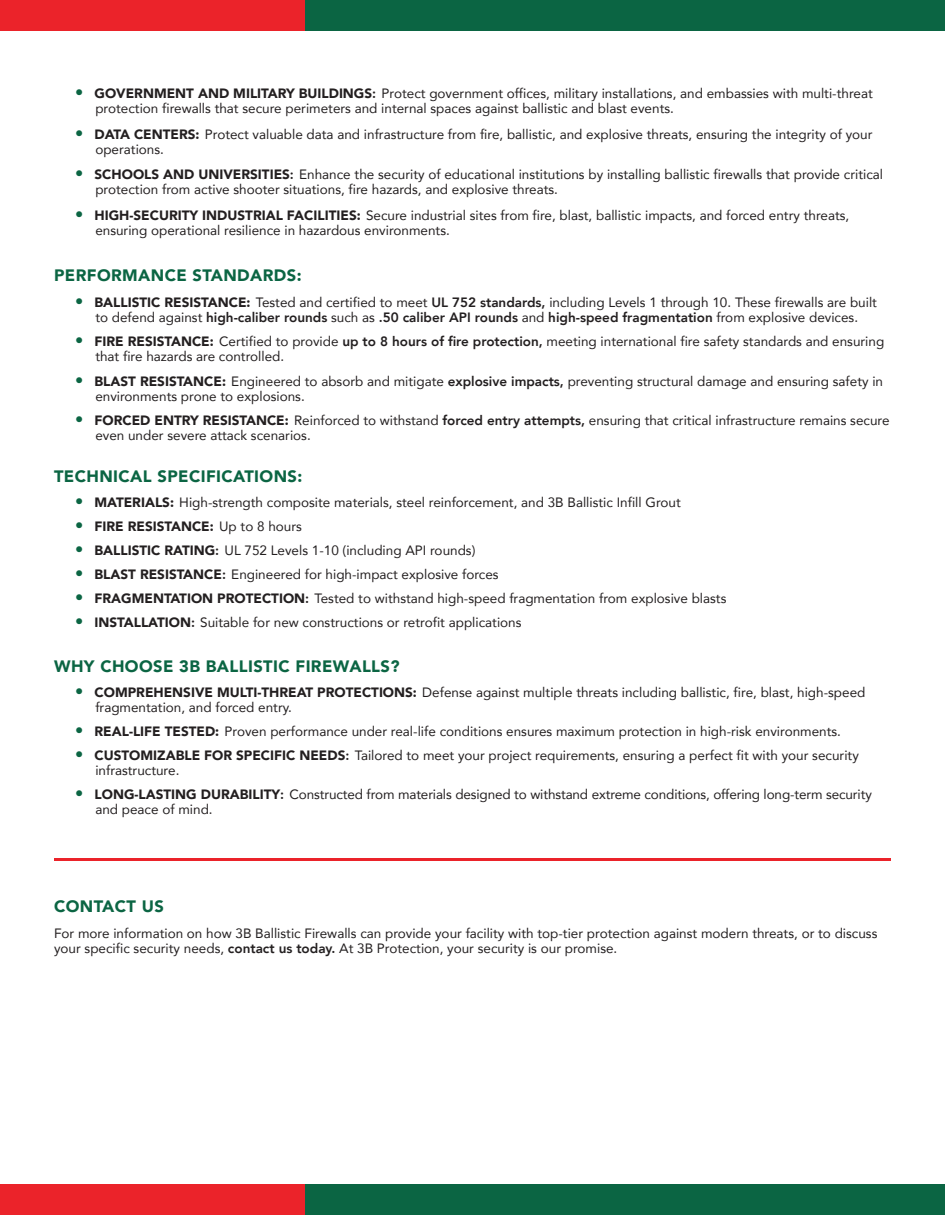
<style>
.page{position:relative;width:945px;height:1215px;background:#fff}
.page>*{position:absolute;margin:0;border:0;box-sizing:border-box;transform-origin:0 0}
.t1{font:900 16.5px "Avenir";letter-spacing:.025em;color:#0b6543}
.t2{font:13.5px/15px "Avenir";color:#231f20}
.t3{font:900 13.5px "Avenir";color:#231f20}
.s1{font-weight:900;font-size:16.5px;color:#0b6543}
.s2{font-weight:900}
.s3{font-weight:800}
.s4{font-size:16.5px;color:#0b6543}
.s5{font-weight:400}
</style>
<div class="page">
<div style="left:0;top:1185px;width:945px;height:30px;background:#eb232a"></div>
<div style="left:305px;top:1185px;width:640px;height:30px;background:#0b6543"></div>
<div style="left:0;top:0;width:916px;height:30px;background:#eb232a"></div>
<div style="left:305px;top:0;width:640px;height:30px;background:#0b6543"></div>
<hr style="left:54px;top:858px;width:837px;height:3px;background:#eb232a">
<p class="t2" style="left:95px;top:86px;width:779px;text-indent:-20px"><span class="s1">•</span> <span class="s2">GOVERNMENT AND MILITARY BUILDINGS</span><span class="s3">:</span> Protect government offices, military installations, and embassies with multi-threat protection firewalls that secure perimeters and internal spaces against ballistic and blast events.</p>
<p class="t2" style="left:95px;top:126px;width:779px;text-indent:-20px"><span class="s1">•</span> <span class="s2">DATA CENTERS:</span> Protect valuable data and infrastructure from fire, ballistic, and explosive threats, ensuring the integrity of your operations.</p>
<p class="t2" style="left:95px;top:167px;width:789px;text-indent:-20px"><span class="s1">•</span> <span class="s2">SCHOOLS AND UNIVERSITIES</span><span class="s3">:</span> Enhance the security of educational institutions by installing ballistic firewalls that provide critical protection from active shooter situations, fire hazards, and explosive threats.</p>
<p class="t2" style="left:95px;top:207px;width:755px;text-indent:-20px"><span class="s1">•</span> <span class="s2">HIGH-SECURITY INDUSTRIAL FACILITIES:</span> Secure industrial sites from fire, blast, ballistic impacts, and forced entry threats, ensuring operational resilience in hazardous environments.</p>
<p class="t1" style="left:54px;top:261px;width:249px">PERFORMANCE STANDARDS:</p>
<p class="t2" style="left:75px;top:294px;width:803px;text-align:center"><span class="s1">•</span> <span class="s2">BALLISTIC RESISTANCE:</span> Tested and certified to meet <span class="s3">UL 752 standards,</span> including Levels 1 through 10. These firewalls are built to defend against <span class="s3">high-caliber rounds</span> such as <span class="s3">.50 caliber API rounds</span> and <span class="s3">high-speed fragmentation</span> from explosive devices.</p>
<p class="t2" style="left:95px;top:333px;width:790px;text-indent:-20px"><span class="s1">•</span> <span class="s2">FIRE RESISTANCE:</span> Certified to provide <span class="s3">up to 8 hours of fire protection,</span> meeting international fire safety standards and ensuring that fire hazards are controlled.</p>
<p class="t2" style="left:95px;top:374px;width:789px;text-indent:-20px"><span class="s1">•</span> <span class="s2">BLAST RESISTANCE:</span> Engineered to absorb and mitigate <span class="s3">explosive impacts,</span> preventing structural damage and ensuring safety in environments prone to explosions.</p>
<p class="t2" style="left:95px;top:413px;width:796px;text-indent:-20px"><span class="s1">•</span> <span class="s2">FORCED ENTRY RESISTANCE:</span> Reinforced to withstand <span class="s3">forced entry attempts,</span> ensuring that critical infrastructure remains secure even under severe attack scenarios.</p>
<p class="t1" style="left:54px;top:462px;width:250px">TECHNICAL SPECIFICATIONS:</p>
<p class="t2" style="left:75px;top:495px;width:607px"><span class="s1">•</span> <span class="s2">MATERIALS:</span> High-strength composite materials, steel reinforcement, and 3B Ballistic Infill Grout</p>
<p class="t3" style="left:75px;top:515px;width:228px"><span class="s4">•</span> FIRE RESISTANCE: <span class="s5">Up to 8 hours</span></p>
<p class="t2" style="left:75px;top:543px;width:402px"><span class="s1">•</span> <span class="s2">BALLISTIC RATING</span><span class="s3">:</span> UL 752 Levels 1-10 (including API rounds)</p>
<p class="t2" style="left:75px;top:567px;width:425px"><span class="s1">•</span> <span class="s2">BLAST RESISTANCE</span><span class="s3">:</span> Engineered for high-impact explosive forces</p>
<p class="t2" style="left:75px;top:591px;width:653px"><span class="s1">•</span> <span class="s2">FRAGMENTATION PROTECTION</span><span class="s3">:</span> Tested to withstand high-speed fragmentation from explosive blasts</p>
<p class="t2" style="left:75px;top:615px;width:448px"><span class="s1">•</span> <span class="s2">INSTALLATION</span><span class="s3">:</span> Suitable for new constructions or retrofit applications</p>
<p class="t1" style="left:54px;top:652px;width:347px">WHY CHOOSE 3B BALLISTIC FIREWALLS?</p>
<p class="t2" style="left:95px;top:685px;width:772px;text-indent:-20px"><span class="s1">•</span> <span class="s2">COMPREHENSIVE MULTI-THREAT PROTECTIONS:</span> Defense against multiple threats including ballistic, fire, blast, high-speed fragmentation, and forced entry.</p>
<p class="t2" style="left:75px;top:724px;width:767px"><span class="s1">•</span> <span class="s2">REAL-LIFE TESTED:</span> Proven performance under real-life conditions ensures maximum protection in high-risk environments.</p>
<p class="t2" style="left:95px;top:748px;width:765px;text-indent:-20px"><span class="s1">•</span> <span class="s2">CUSTOMIZABLE FOR SPECIFIC NEEDS</span><span class="s3">:</span> Tailored to meet your project requirements, ensuring a perfect fit with your security infrastructure.</p>
<p class="t2" style="left:95px;top:787px;width:778px;text-indent:-20px"><span class="s1">•</span> <span class="s2">LONG-LASTING DURABILITY</span><span class="s3">:</span> Constructed from materials designed to withstand extreme conditions, offering long-term security and peace of mind.</p>
<p class="t1" style="left:54px;top:892px;width:111px">CONTACT US</p>
<p class="t2" style="left:54px;top:925px;width:825px">For more information on how 3B Ballistic Firewalls can provide your facility with top-tier protection against modern threats, or to discuss your specific security needs, <span class="s3">contact us today.</span> At 3B Protection, your security is our promise.</p>
</div>
